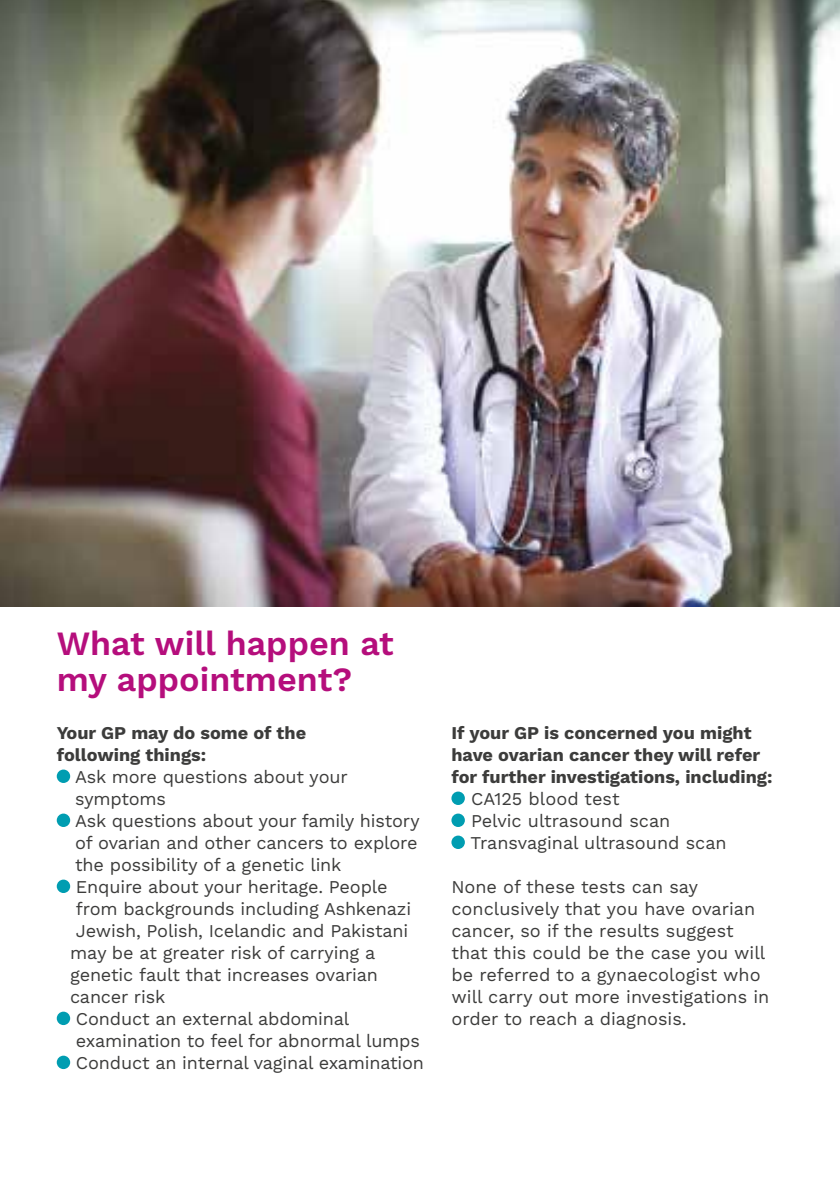
<style>
.page{position:relative;width:840px;height:1191px;background:#fff}
.page>*{position:absolute;margin:0;border:0;box-sizing:border-box;transform-origin:0 0}
.t1{font:600 34px/36px "Work Sans";color:#b50e7c}
.t2{font:18px/22px "Work Sans";letter-spacing:-.01em;color:#3c3c3b}
.t3{font:700 18px/22px "Work Sans";color:#3c3c3b}
</style>
<div class="page">
<img style="left:0;top:0;width:839px;height:607px">
<div style="left:57px;top:769px;width:13px;height:14px;background:#009db1;border-radius:50%"></div>
<div style="left:57px;top:813px;width:13px;height:14px;background:#009db1;border-radius:50%"></div>
<div style="left:57px;top:879px;width:13px;height:14px;background:#009db1;border-radius:50%"></div>
<div style="left:57px;top:1011px;width:13px;height:14px;background:#009db1;border-radius:50%"></div>
<div style="left:57px;top:1055px;width:13px;height:14px;background:#009db1;border-radius:50%"></div>
<div style="left:451px;top:791px;width:13px;height:14px;background:#009db1;border-radius:50%"></div>
<div style="left:451px;top:813px;width:13px;height:14px;background:#009db1;border-radius:50%"></div>
<div style="left:451px;top:835px;width:13px;height:14px;background:#009db1;border-radius:50%"></div>
<h1 class="t1" style="left:57px;top:627px;width:338px">What will happen at my appointment?</h1>
<p class="t3" style="left:57px;top:722px;width:251px">Your GP may do some of the following things:</p>
<p class="t2" style="left:75px;top:766px;width:274px">Ask more questions about your</p>
<p class="t2" style="left:75px;top:788px;width:92px">symptoms</p>
<p class="t2" style="left:75px;top:810px;width:346px">Ask questions about your family history</p>
<p class="t2" style="left:75px;top:832px;width:344px">of ovarian and other cancers to explore</p>
<p class="t2" style="left:75px;top:854px;width:267px">the possibility of a genetic link</p>
<p class="t2" style="left:76px;top:876px;width:313px">Enquire about your heritage. People</p>
<p class="t2" style="left:76px;top:898px;width:336px">from backgrounds including Ashkenazi</p>
<p class="t2" style="left:76px;top:920px;width:333px">Jewish, Polish, Icelandic and Pakistani</p>
<p class="t2" style="left:70px;top:942px;width:306px">may be at greater risk of carrying a</p>
<p class="t2" style="left:70px;top:964px;width:309px">genetic fault that increases ovarian</p>
<p class="t2" style="left:70px;top:986px;width:97px">cancer risk</p>
<p class="t2" style="left:76px;top:1008px;width:275px">Conduct an external abdominal</p>
<p class="t2" style="left:76px;top:1030px;width:345px">examination to feel for abnormal lumps</p>
<p class="t2" style="left:76px;top:1052px;width:349px">Conduct an internal vaginal examination</p>
<p class="t3" style="left:451px;top:722px;width:322px">If your GP is concerned you might have ovarian cancer they will refer for further investigations, including:</p>
<p class="t2" style="left:470px;top:788px;width:257px">CA125 blood test<br>Pelvic ultrasound scan<br>Transvaginal ultrasound scan</p>
<p class="t2" style="left:451px;top:876px;width:319px">None of these tests can say conclusively that you have ovarian cancer, so if the results suggest that this could be the case you will be referred to a gynaecologist who will carry out more investigations in order to reach a diagnosis.</p>
</div>
